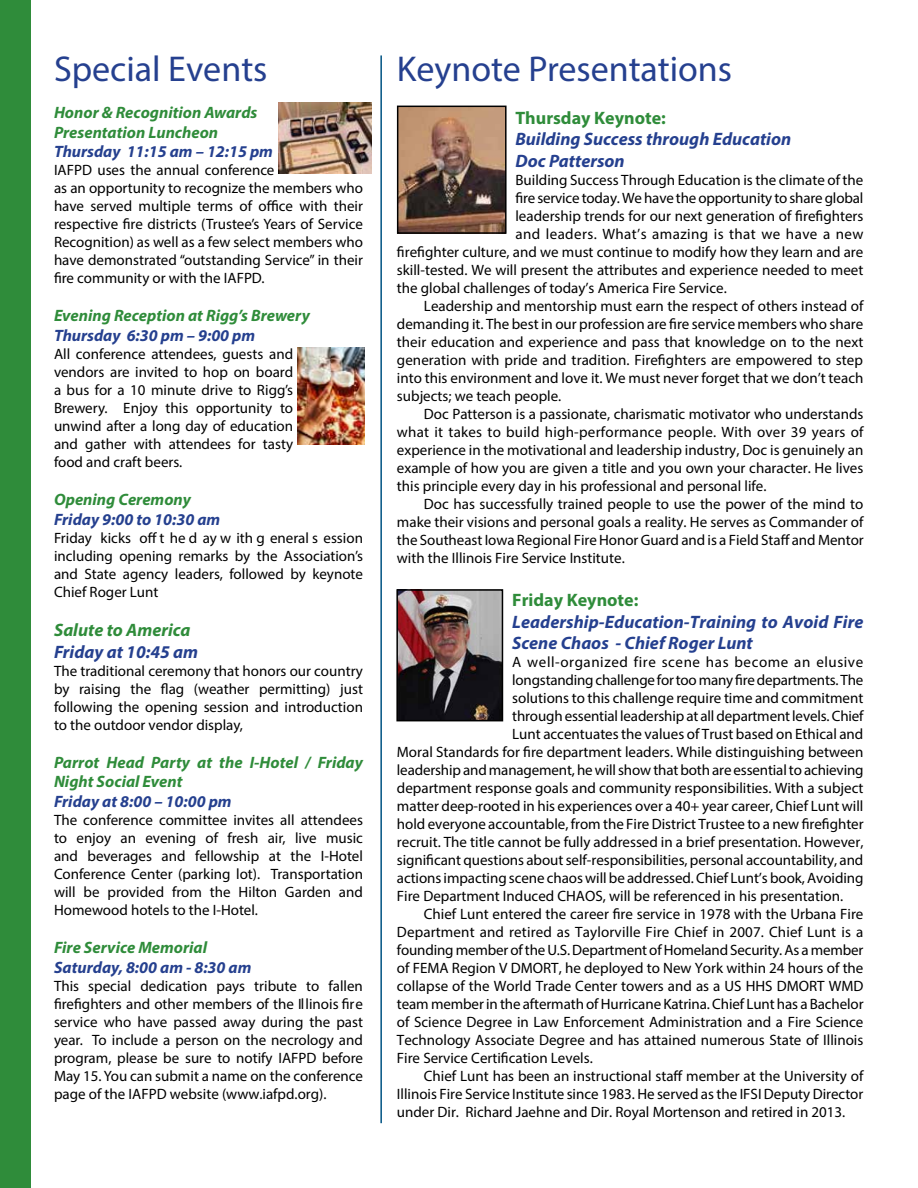
<style>
.page{position:relative;width:918px;height:1188px;background:#fff}
.page>*{position:absolute;margin:0;border:0;box-sizing:border-box;transform-origin:0 0}
.t1{font:36px "Myriad Pro";color:#25408f}
.t2{font:italic 700 18px/21.6px "Myriad Pro";color:#25408f}
.t3{font:700 18px "Myriad Pro";color:#2f8c3a}
.t4{font:italic 700 18px "Myriad Pro";color:#2f8c3a}
.t5{font:italic 700 16.5px/19.8px "Myriad Pro";color:#2f8c3a}
.t6{font:italic 700 16.5px "Myriad Pro";color:#25408f}
.t7{font:15px/18px "Myriad Pro";color:#000;text-align:justify}
.t8{font:15px "Myriad Pro";letter-spacing:.04em;color:#000}
.t9{font:15px "Myriad Pro";letter-spacing:.025em;color:#000}
</style>
<div class="page">
<div style="left:0;top:0;width:31px;height:1188px;background:#2f8c3a"></div>
<img style="left:298px;top:348px;width:67px;height:97px">
<img style="left:278px;top:102px;width:94px;height:71px">
<hr style="left:380px;top:55px;width:2px;height:1068px;background:#005483">
<img style="left:400px;top:109px;width:104px;height:122px">
<div style="left:397px;top:106px;width:110px;height:128px;border:2px solid #000"></div>
<img style="left:399px;top:592px;width:101px;height:126px">
<div style="left:396px;top:589px;width:107px;height:132px;border:2px solid #000"></div>
<h1 class="t1" style="left:54px;top:47px;width:215px">Special Events</h1>
<p class="t5" style="left:54px;top:102px;width:205px">Honor &amp; Recognition Awards<br>Presentation Luncheon</p>
<p class="t6" style="left:54px;top:141px;width:221px">Thursday 11:15 am – 12:15 pm</p>
<p class="t7" style="left:54px;top:161px;width:311px;text-align:left">IAFPD uses the annual conference<br>as an opportunity to recognize the members who have served multiple terms of office with their respective fire districts (Trustee’s Years of Service Recognition) as well as a few select members who have demonstrated “outstanding Service” in their fire community or with the IAFPD.</p>
<p class="t5" style="left:54px;top:305px;width:257px">Evening Reception at Rigg’s Brewery</p>
<p class="t6" style="left:54px;top:325px;width:203px">Thursday 6:30 pm – 9:00 pm</p>
<p class="t7" style="left:54px;top:345px;width:241px">All conference attendees, guests and vendors are invited to hop on board a bus for a 10 minute drive to Rigg’s Brewery. Enjoy this opportunity to unwind after a long day of education and gather with attendees for tasty food and craft beers.</p>
<p class="t5" style="left:54px;top:489px;width:138px">Opening Ceremony</p>
<p class="t6" style="left:54px;top:508px;width:168px">Friday 9:00 to 10:30 am</p>
<p class="t7" style="left:54px;top:528px;width:311px">Friday kicks off t he d ay w ith g eneral s ession including opening remarks by the Association’s and State agency leaders, followed by keynote Chief Roger Lunt</p>
<p class="t4" style="left:54px;top:618px;width:138px">Salute to America</p>
<p class="t2" style="left:54px;top:640px;width:146px">Friday at 10:45 am</p>
<p class="t7" style="left:54px;top:662px;width:311px">The traditional ceremony that honors our country by raising the flag (weather permitting) just following the opening session and introduction to the outdoor vendor display,</p>
<p class="t5" style="left:54px;top:752px;width:310px">Parrot Head Party at the I-Hotel / Friday<br>Night Social Event</p>
<p class="t6" style="left:54px;top:791px;width:179px">Friday at 8:00 – 10:00 pm</p>
<p class="t7" style="left:54px;top:811px;width:311px">The conference committee invites all attendees to enjoy an evening of fresh air, live music and beverages and fellowship at the I-Hotel Conference Center (parking lot). Transportation will be provided from the Hilton Garden and Homewood hotels to the I-Hotel.</p>
<p class="t5" style="left:54px;top:937px;width:155px">Fire Service Memorial</p>
<p class="t6" style="left:54px;top:956px;width:199px">Saturday, 8:00 am - 8:30 am</p>
<p class="t7" style="left:54px;top:977px;width:311px">This special dedication pays tribute to fallen firefighters and other members of the Illinois fire service who have passed away during the past year. To include a person on the necrology and program, please be sure to notify IAFPD before May 15. You can submit a name on the conference page of the IAFPD website (www.iafpd.org).</p>
<h1 class="t1" style="left:397px;top:47px;width:337px">Keynote Presentations</h1>
<p class="t3" style="left:515px;top:106px;width:152px">Thursday Keynote:</p>
<p class="t2" style="left:515px;top:128px;width:277px">Building Success through Education<br>Doc Patterson</p>
<p class="t7" style="left:515px;top:171px;width:350px">Building Success Through Education is the climate of the</p>
<p class="t7" style="left:515px;top:189px;width:349px">fire service today. We have the opportunity to share global</p>
<p class="t7" style="left:515px;top:207px;width:349px">leadership trends for our next generation of firefighters</p>
<p class="t9" style="left:515px;top:225px;width:350px">and leaders. What’s amazing is that we have a new</p>
<p class="t7" style="left:397px;top:243px;width:468px">firefighter culture, and we must continue to modify how they learn and are</p>
<p class="t7" style="left:397px;top:261px;width:468px">skill-tested. We will present the attributes and experience needed to meet</p>
<p class="t7" style="left:397px;top:279px;width:331px">the global challenges of today’s America Fire Service.</p>
<p class="t7" style="left:424px;top:297px;width:441px">Leadership and mentorship must earn the respect of others instead of</p>
<p class="t7" style="left:397px;top:315px;width:468px">demanding it. The best in our profession are fire service members who share</p>
<p class="t7" style="left:397px;top:333px;width:468px">their education and experience and pass that knowledge on to the next</p>
<p class="t7" style="left:397px;top:351px;width:468px">generation with pride and tradition. Firefighters are empowered to step</p>
<p class="t7" style="left:397px;top:369px;width:468px">into this environment and love it. We must never forget that we don’t teach</p>
<p class="t7" style="left:397px;top:387px;width:166px">subjects; we teach people.</p>
<p class="t7" style="left:424px;top:405px;width:441px">Doc Patterson is a passionate, charismatic motivator who understands</p>
<p class="t7" style="left:397px;top:423px;width:468px">what it takes to build high-performance people. With over 39 years of</p>
<p class="t7" style="left:397px;top:441px;width:468px">experience in the motivational and leadership industry, Doc is genuinely an</p>
<p class="t7" style="left:397px;top:459px;width:468px">example of how you are given a title and you own your character. He lives</p>
<p class="t7" style="left:397px;top:477px;width:371px">this principle every day in his professional and personal life.</p>
<p class="t7" style="left:424px;top:495px;width:441px">Doc has successfully trained people to use the power of the mind to</p>
<p class="t7" style="left:397px;top:513px;width:468px">make their visions and personal goals a reality. He serves as Commander of</p>
<p class="t7" style="left:397px;top:531px;width:468px">the Southeast Iowa Regional Fire Honor Guard and is a Field Staff and Mentor</p>
<p class="t7" style="left:397px;top:549px;width:229px">with the Illinois Fire Service Institute.</p>
<p class="t3" style="left:512px;top:588px;width:128px">Friday Keynote:</p>
<p class="t2" style="left:512px;top:610px;width:353px">Leadership-Education-Training to Avoid Fire<br>Scene Chaos - Chief Roger Lunt</p>
<p class="t8" style="left:512px;top:653px;width:353px">A well-organized fire scene has become an elusive</p>
<p class="t7" style="left:512px;top:671px;width:353px">longstanding challenge for too many fire departments. The</p>
<p class="t7" style="left:512px;top:689px;width:353px">solutions to this challenge require time and commitment</p>
<p class="t7" style="left:512px;top:707px;width:353px">through essential leadership at all department levels. Chief</p>
<p class="t7" style="left:512px;top:725px;width:353px">Lunt accentuates the values of Trust based on Ethical and</p>
<p class="t7" style="left:397px;top:743px;width:468px">Moral Standards for fire department leaders. While distinguishing between</p>
<p class="t7" style="left:397px;top:761px;width:468px">leadership and management, he will show that both are essential to achieving</p>
<p class="t7" style="left:397px;top:779px;width:468px">department response goals and community responsibilities. With a subject</p>
<p class="t7" style="left:397px;top:797px;width:468px">matter deep-rooted in his experiences over a 40+ year career, Chief Lunt will</p>
<p class="t7" style="left:397px;top:815px;width:468px">hold everyone accountable, from the Fire District Trustee to a new firefighter</p>
<p class="t7" style="left:397px;top:833px;width:468px">recruit. The title cannot be fully addressed in a brief presentation. However,</p>
<p class="t7" style="left:397px;top:851px;width:468px">significant questions about self-responsibilities, personal accountability, and</p>
<p class="t7" style="left:397px;top:869px;width:468px">actions impacting scene chaos will be addressed. Chief Lunt’s book, Avoiding</p>
<p class="t7" style="left:397px;top:887px;width:448px">Fire Department Induced CHAOS, will be referenced in his presentation.</p>
<p class="t7" style="left:424px;top:905px;width:441px">Chief Lunt entered the career fire service in 1978 with the Urbana Fire</p>
<p class="t7" style="left:397px;top:923px;width:468px">Department and retired as Taylorville Fire Chief in 2007. Chief Lunt is a</p>
<p class="t7" style="left:397px;top:941px;width:468px">founding member of the U.S. Department of Homeland Security. As a member</p>
<p class="t7" style="left:397px;top:959px;width:468px">of FEMA Region V DMORT, he deployed to New York within 24 hours of the</p>
<p class="t7" style="left:397px;top:977px;width:468px">collapse of the World Trade Center towers and as a US HHS DMORT WMD</p>
<p class="t7" style="left:397px;top:995px;width:468px">team member in the aftermath of Hurricane Katrina. Chief Lunt has a Bachelor</p>
<p class="t7" style="left:397px;top:1013px;width:468px">of Science Degree in Law Enforcement Administration and a Fire Science</p>
<p class="t7" style="left:397px;top:1031px;width:468px">Technology Associate Degree and has attained numerous State of Illinois</p>
<p class="t7" style="left:397px;top:1049px;width:197px">Fire Service Certification Levels.</p>
<p class="t7" style="left:424px;top:1067px;width:441px">Chief Lunt has been an instructional staff member at the University of</p>
<p class="t7" style="left:397px;top:1085px;width:468px">Illinois Fire Service Institute since 1983. He served as the IFSI Deputy Director</p>
<p class="t7" style="left:397px;top:1103px;width:450px">under Dir. Richard Jaehne and Dir. Royal Mortenson and retired in 2013.</p>
</div>
